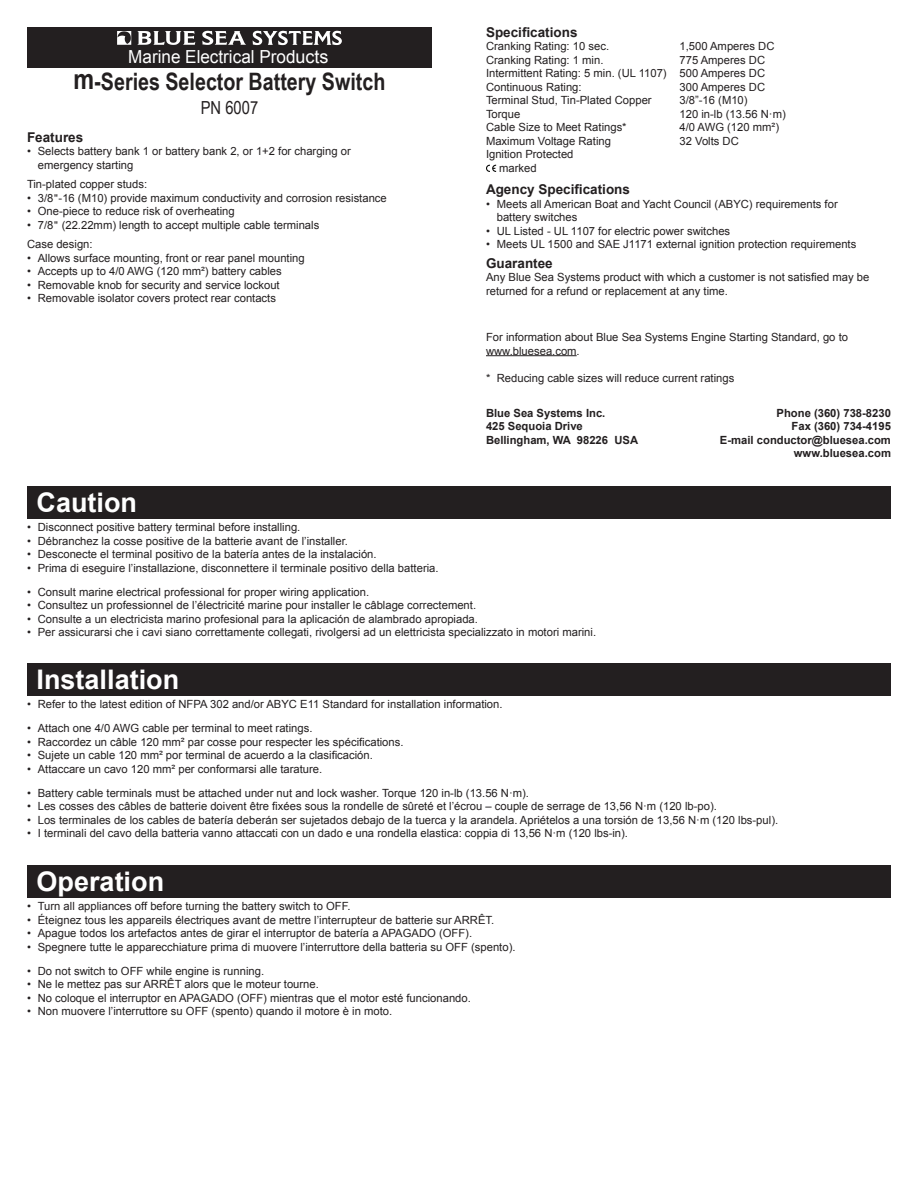
<style>
.page{position:relative;width:918px;height:1188px;background:#fff}
.page>*{position:absolute;margin:0;border:0;box-sizing:border-box;transform-origin:0 0}
.t1{font:700 27px "Arial";color:#fff}
.t2{font:700 24px "Arial Narrow";color:#231f20}
.t3{font:18px "Arial";color:#fff;scale:.95 1}
.t4{font:18px "Arial Narrow";color:#231f20}
.t5{font:700 13.5px "Arial";color:#231f20}
.t6{font:11.25px/13.5px "Arial";color:#231f20}
.t7{font:700 11.25px "Arial";color:#231f20}
.s1{font-size:28.5px}
.s2{font-family:"ITC Franklin Gothic Std"}
</style>
<div class="page">
<div style="left:27px;top:27px;width:405px;height:41px;background:#231f20"></div>
<svg style="left:137px;top:31px;width:58px;height:14px"></svg>
<svg style="left:202px;top:31px;width:44px;height:14px"></svg>
<svg style="left:253px;top:31px;width:89px;height:14px"></svg>
<svg style="left:117px;top:31px;width:14px;height:14px"></svg>
<hr style="left:486px;top:355px;width:91px;height:1px;background:#231f20">
<svg style="left:486px;top:165px;width:10px;height:7px"></svg>
<div style="left:27px;top:486px;width:864px;height:32px;background:#231f20"></div>
<div style="left:27px;top:663px;width:864px;height:33px;background:#231f20"></div>
<div style="left:27px;top:865px;width:864px;height:32px;background:#231f20"></div>
<p class="t3" style="left:128px;top:45px;width:212px">Marine Electrical Products</p>
<p class="t2" style="left:74px;top:63px;width:313px"><span class="s1">m</span>-Series Selector Battery Switch</p>
<p class="t4" style="left:201px;top:94px;width:59px">PN 6007</p>
<p class="t5" style="left:27px;top:128px;width:58px">Features</p>
<p class="t6" style="left:27px;top:145px;width:325px">• Selects battery bank 1 or battery bank 2, or 1+2 for charging or</p>
<p class="t6" style="left:38px;top:158px;width:97px">emergency starting</p>
<p class="t6" style="left:27px;top:178px;width:122px">Tin-plated copper studs:</p>
<p class="t6" style="left:27px;top:191px;width:361px">• 3/8<span class="s2">"</span>-16 (M10) provide maximum conductivity and corrosion resistance</p>
<p class="t6" style="left:27px;top:205px;width:209px">• One-piece to reduce risk of overheating</p>
<p class="t6" style="left:27px;top:218px;width:294px">• 7/8<span class="s2">"</span> (22.22mm) length to accept multiple cable terminals</p>
<p class="t6" style="left:27px;top:238px;width:67px">Case design:</p>
<p class="t6" style="left:27px;top:251px;width:279px">• Allows surface mounting, front or rear panel mounting</p>
<p class="t6" style="left:27px;top:265px;width:256px">• Accepts up to 4/0 AWG (120 mm²) battery cables</p>
<p class="t6" style="left:27px;top:278px;width:254px">• Removable knob for security and service lockout</p>
<p class="t6" style="left:27px;top:292px;width:251px">• Removable isolator covers protect rear contacts</p>
<p class="t5" style="left:486px;top:23px;width:93px">Specifications</p>
<p class="t6" style="left:486px;top:40px;width:125px">Cranking Rating: 10 sec.</p>
<p class="t6" style="left:680px;top:40px;width:97px">1,500 Amperes DC</p>
<p class="t6" style="left:486px;top:53px;width:119px">Cranking Rating: 1 min.</p>
<p class="t6" style="left:680px;top:53px;width:87px">775 Amperes DC</p>
<p class="t6" style="left:486px;top:67px;width:281px">Intermittent Rating: 5 min. (UL 1107) 500 Amperes DC</p>
<p class="t6" style="left:486px;top:80px;width:97px">Continuous Rating:</p>
<p class="t6" style="left:680px;top:80px;width:87px">300 Amperes DC</p>
<p class="t6" style="left:486px;top:94px;width:167px">Terminal Stud, Tin-Plated Copper</p>
<p class="t6" style="left:680px;top:94px;width:70px">3/8”-16 (M10)</p>
<p class="t6" style="left:486px;top:107px;width:36px">Torque</p>
<p class="t6" style="left:680px;top:107px;width:108px">120 in-lb (13.56 N·m)</p>
<p class="t6" style="left:486px;top:121px;width:142px">Cable Size to Meet Ratings*</p>
<p class="t6" style="left:680px;top:121px;width:101px">4/0 AWG (120 mm²)</p>
<p class="t6" style="left:486px;top:134px;width:127px">Maximum Voltage Rating</p>
<p class="t6" style="left:680px;top:134px;width:61px">32 Volts DC</p>
<p class="t6" style="left:486px;top:148px;width:89px">Ignition Protected</p>
<p class="t6" style="left:499px;top:161px;width:39px">marked</p>
<p class="t5" style="left:486px;top:180px;width:146px">Agency Specifications</p>
<p class="t6" style="left:486px;top:197px;width:353px">• Meets all American Boat and Yacht Council (ABYC) requirements for</p>
<p class="t6" style="left:497px;top:210px;width:82px">battery switches</p>
<p class="t6" style="left:486px;top:224px;width:246px">• UL Listed - UL 1107 for electric power switches</p>
<p class="t6" style="left:486px;top:237px;width:372px">• Meets UL 1500 and SAE J1171 external ignition protection requirements</p>
<p class="t5" style="left:486px;top:254px;width:68px">Guarantee</p>
<p class="t6" style="left:486px;top:270px;width:385px">Any Blue Sea Systems product with which a customer is not satisfied may be returned for a refund or replacement at any time.</p>
<p class="t6" style="left:486px;top:330px;width:364px">For information about Blue Sea Systems Engine Starting Standard, go to</p>
<p class="t6" style="left:486px;top:344px;width:95px">www.bluesea.com.</p>
<p class="t6" style="left:486px;top:371px;width:250px">* Reducing cable sizes will reduce current ratings</p>
<p class="t7" style="left:486px;top:405px;width:121px">Blue Sea Systems Inc.</p>
<p class="t7" style="left:777px;top:405px;width:116px">Phone (360) 738-8230</p>
<p class="t7" style="left:486px;top:419px;width:98px">425 Sequoia Drive</p>
<p class="t7" style="left:792px;top:419px;width:101px">Fax (360) 734-4195</p>
<p class="t7" style="left:486px;top:432px;width:154px">Bellingham, WA 98226 USA</p>
<p class="t7" style="left:720px;top:432px;width:173px">E-mail conductor@bluesea.com</p>
<p class="t7" style="left:794px;top:446px;width:99px">www.bluesea.com</p>
<p class="t1" style="left:37px;top:484px;width:102px">Caution</p>
<p class="t6" style="left:27px;top:520px;width:275px">• Disconnect positive battery terminal before installing.</p>
<p class="t6" style="left:27px;top:534px;width:322px">• Débranchez la cosse positive de la batterie avant de l’installer.</p>
<p class="t6" style="left:27px;top:547px;width:351px">• Desconecte el terminal positivo de la batería antes de la instalación.</p>
<p class="t6" style="left:27px;top:561px;width:413px">• Prima di eseguire l’installazione, disconnettere il terminale positivo della batteria.</p>
<p class="t6" style="left:27px;top:585px;width:344px">• Consult marine electrical professional for proper wiring application.</p>
<p class="t6" style="left:27px;top:598px;width:451px">• Consultez un professionnel de l’électricité marine pour installer le câblage correctement.</p>
<p class="t6" style="left:27px;top:612px;width:453px">• Consulte a un electricista marino profesional para la aplicación de alambrado apropiada.</p>
<p class="t6" style="left:27px;top:625px;width:571px">• Per assicurarsi che i cavi siano correttamente collegati, rivolgersi ad un elettricista specializzato in motori marini.</p>
<p class="t1" style="left:37px;top:661px;width:144px">Installation</p>
<p class="t6" style="left:27px;top:698px;width:477px">• Refer to the latest edition of NFPA 302 and/or ABYC E11 Standard for installation information.</p>
<p class="t6" style="left:27px;top:722px;width:287px">• Attach one 4/0 AWG cable per terminal to meet ratings.</p>
<p class="t6" style="left:27px;top:735px;width:378px">• Raccordez un câble 120 mm² par cosse pour respecter les spécifications.</p>
<p class="t6" style="left:27px;top:749px;width:347px">• Sujete un cable 120 mm² por terminal de acuerdo a la clasificación.</p>
<p class="t6" style="left:27px;top:762px;width:297px">• Attaccare un cavo 120 mm² per conformarsi alle tarature.</p>
<p class="t6" style="left:27px;top:786px;width:504px">• Battery cable terminals must be attached under nut and lock washer. Torque 120 in-lb (13.56 N·m).</p>
<p class="t6" style="left:27px;top:800px;width:691px">• Les cosses des câbles de batterie doivent être fixées sous la rondelle de sûreté et l’écrou – couple de serrage de 13,56 N·m (120 lb-po).</p>
<p class="t6" style="left:27px;top:813px;width:753px">• Los terminales de los cables de batería deberán ser sujetados debajo de la tuerca y la arandela. Apriételos a una torsión de 13,56 N·m (120 lbs-pul).</p>
<p class="t6" style="left:27px;top:827px;width:603px">• I terminali del cavo della batteria vanno attaccati con un dado e una rondella elastica: coppia di 13,56 N·m (120 lbs-in).</p>
<p class="t1" style="left:37px;top:863px;width:129px">Operation</p>
<p class="t6" style="left:27px;top:899px;width:325px">• Turn all appliances off before turning the battery switch to OFF.</p>
<p class="t6" style="left:27px;top:913px;width:469px">• Éteignez tous les appareils électriques avant de mettre l’interrupteur de batterie sur ARRÊT.</p>
<p class="t6" style="left:27px;top:926px;width:447px">• Apague todos los artefactos antes de girar el interruptor de batería a APAGADO (OFF).</p>
<p class="t6" style="left:27px;top:940px;width:490px">• Spegnere tutte le apparecchiature prima di muovere l’interruttore della batteria su OFF (spento).</p>
<p class="t6" style="left:27px;top:964px;width:239px">• Do not switch to OFF while engine is running.</p>
<p class="t6" style="left:27px;top:977px;width:293px">• Ne le mettez pas sur ARRÊT alors que le moteur tourne.</p>
<p class="t6" style="left:27px;top:991px;width:445px">• No coloque el interruptor en APAGADO (OFF) mientras que el motor esté funcionando.</p>
<p class="t6" style="left:27px;top:1004px;width:367px">• Non muovere l’interruttore su OFF (spento) quando il motore è in moto.</p>
</div>
